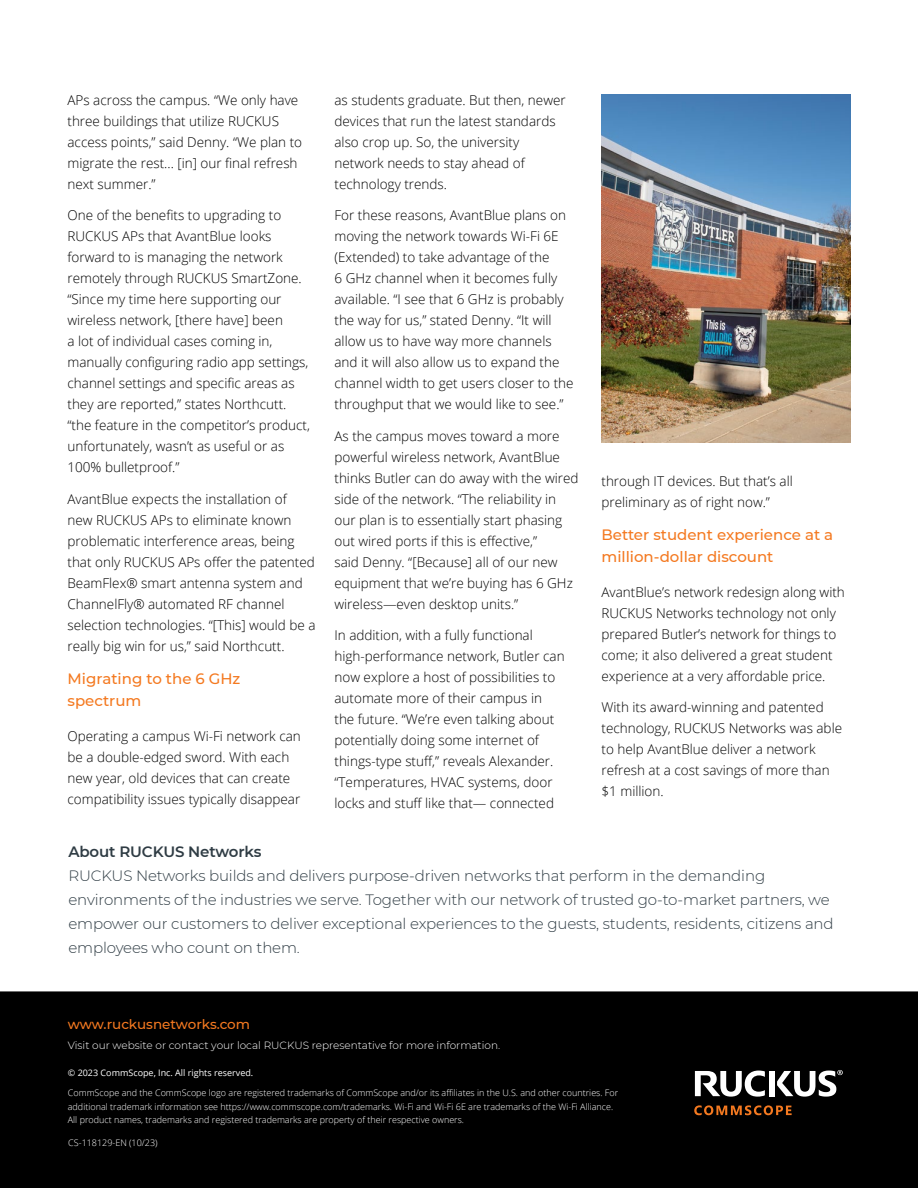
<style>
.page{position:relative;width:918px;height:1188px;background:#fff}
.page>*{position:absolute;margin:0;border:0;box-sizing:border-box;transform-origin:0 0}
.RUCK_Intro_body_10pt{font:300 15px/24px "Montserrat";letter-spacing:-.01em;color:#2f3c44}
.RUCK_section_head-orange{font:500 15px/22.5px "Montserrat";color:#f47920}
.RUCK_Intro_body_10pt-2{font:600 15px "Montserrat";letter-spacing:-.01em;color:#2f3c44}
.RUCK_Body_text_9pt{font:300 13.5px/21px "Open Sans";color:#000}
.RUCK_commscope_com{font:500 13.5px "Montserrat";letter-spacing:-.005em;color:#f47920}
.RUCK_Legal{font:300 10.5px "Montserrat";color:#fff}
.RUCK_Legal-2{font:300 9px/13.5px "Open Sans";color:#fff}
.RUCK_Legal-3{font:9px "Open Sans";color:#fff}
</style>
<div class="page">
<div style="left:0;top:991px;width:918px;height:197px;background:#000"></div>
<div style="left:769px;top:1071px;width:6px;height:25px;background:#fff"></div>
<svg style="left:695px;top:1071px;width:70px;height:26px"></svg>
<svg style="left:777px;top:1070px;width:66px;height:27px"></svg>
<svg style="left:694px;top:1105px;width:98px;height:10px"></svg>
<img style="left:602px;top:94px;width:248px;height:349px">
<p class="RUCK_Body_text_9pt" style="left:68px;top:89px;width:236px">APs across the campus. “We only have three buildings that utilize RUCKUS access points,” said Denny. “We plan to migrate the rest... [in] our final refresh next summer.”</p>
<p class="RUCK_Body_text_9pt" style="left:68px;top:205px;width:244px">One of the benefits to upgrading to RUCKUS APs that AvantBlue looks forward to is managing the network remotely through RUCKUS SmartZone. “Since my time here supporting our wireless network, [there have] been<br>a lot of individual cases coming in, manually configuring radio app settings, channel settings and specific areas as they are reported,” states Northcutt. “the feature in the competitor’s product, unfortunately, wasn’t as useful or as 100% bulletproof.”</p>
<p class="RUCK_Body_text_9pt" style="left:68px;top:488px;width:250px">AvantBlue expects the installation of<br>new RUCKUS APs to eliminate known problematic interference areas, being that only RUCKUS APs offer the patented BeamFlex® smart antenna system and ChannelFly® automated RF channel selection technologies. “[This] would be a really big win for us,” said Northcutt.</p>
<p class="RUCK_section_head-orange" style="left:68px;top:667px;width:174px">Migrating to the 6 GHz spectrum</p>
<p class="RUCK_Body_text_9pt" style="left:68px;top:725px;width:235px">Operating a campus Wi-Fi network can be a double-edged sword. With each new year, old devices that can create compatibility issues typically disappear</p>
<p class="RUCK_Body_text_9pt" style="left:334px;top:89px;width:233px">as students graduate. But then, newer devices that run the latest standards also crop up. So, the university network needs to stay ahead of technology trends.</p>
<p class="RUCK_Body_text_9pt" style="left:334px;top:205px;width:241px">For these reasons, AvantBlue plans on moving the network towards Wi-Fi 6E (Extended) to take advantage of the<br>6 GHz channel when it becomes fully available. “I see that 6 GHz is probably the way for us,” stated Denny. “It will allow us to have way more channels and it will also allow us to expand the channel width to get users closer to the throughput that we would like to see.”</p>
<p class="RUCK_Body_text_9pt" style="left:334px;top:425px;width:246px">As the campus moves toward a more powerful wireless network, AvantBlue thinks Butler can do away with the wired side of the network. “The reliability in our plan is to essentially start phasing out wired ports if this is effective,”<br>said Denny. “[Because] all of our new equipment that we’re buying has 6 GHz wireless—even desktop units.”</p>
<p class="RUCK_Body_text_9pt" style="left:334px;top:625px;width:232px">In addition, with a fully functional high-performance network, Butler can now explore a host of possibilities to automate more of their campus in the future. “We’re even talking about potentially doing some internet of things-type stuff,” reveals Alexander. “Temperatures, HVAC systems, door locks and stuff like that— connected</p>
<p class="RUCK_Body_text_9pt" style="left:602px;top:470px;width:193px">through IT devices. But that’s all preliminary as of right now.”</p>
<p class="RUCK_section_head-orange" style="left:602px;top:522px;width:233px">Better student experience at a million-dollar discount</p>
<p class="RUCK_Body_text_9pt" style="left:602px;top:581px;width:245px">AvantBlue’s network redesign along with RUCKUS Networks technology not only prepared Butler’s network for things to come; it also delivered a great student experience at a very affordable price.</p>
<p class="RUCK_Body_text_9pt" style="left:602px;top:696px;width:242px">With its award-winning and patented technology, RUCKUS Networks was able to help AvantBlue deliver a network refresh at a cost savings of more than $1 million.</p>
<p class="RUCK_Intro_body_10pt-2" style="left:68px;top:841px;width:194px">About RUCKUS Networks</p>
<p class="RUCK_Intro_body_10pt" style="left:68px;top:863px;width:767px">RUCKUS Networks builds and delivers purpose-driven networks that perform in the demanding environments of the industries we serve. Together with our network of trusted go-to-market partners, we empower our customers to deliver exceptional experiences to the guests, students, residents, citizens and employees who count on them.</p>
<p class="RUCK_commscope_com" style="left:68px;top:1015px;width:184px">www.ruckusnetworks.com</p>
<p class="RUCK_Legal" style="left:68px;top:1038px;width:434px">Visit our website or contact your local RUCKUS representative for more information.</p>
<p class="RUCK_Legal-3" style="left:68px;top:1066px;width:187px">© 2023 CommScope, Inc. All rights reserved.</p>
<p class="RUCK_Legal-2" style="left:68px;top:1086px;width:552px">CommScope and the CommScope logo are registered trademarks of CommScope and/or its affiliates in the U.S. and other countries. For additional trademark information see https://www.commscope.com/trademarks. Wi-Fi and Wi-Fi 6E are trademarks of the Wi-Fi Alliance.<br>All product names, trademarks and registered trademarks are property of their respective owners.</p>
<p class="RUCK_Legal-2" style="left:68px;top:1136px;width:91px">CS-118129-EN (10/23)</p>
</div>
